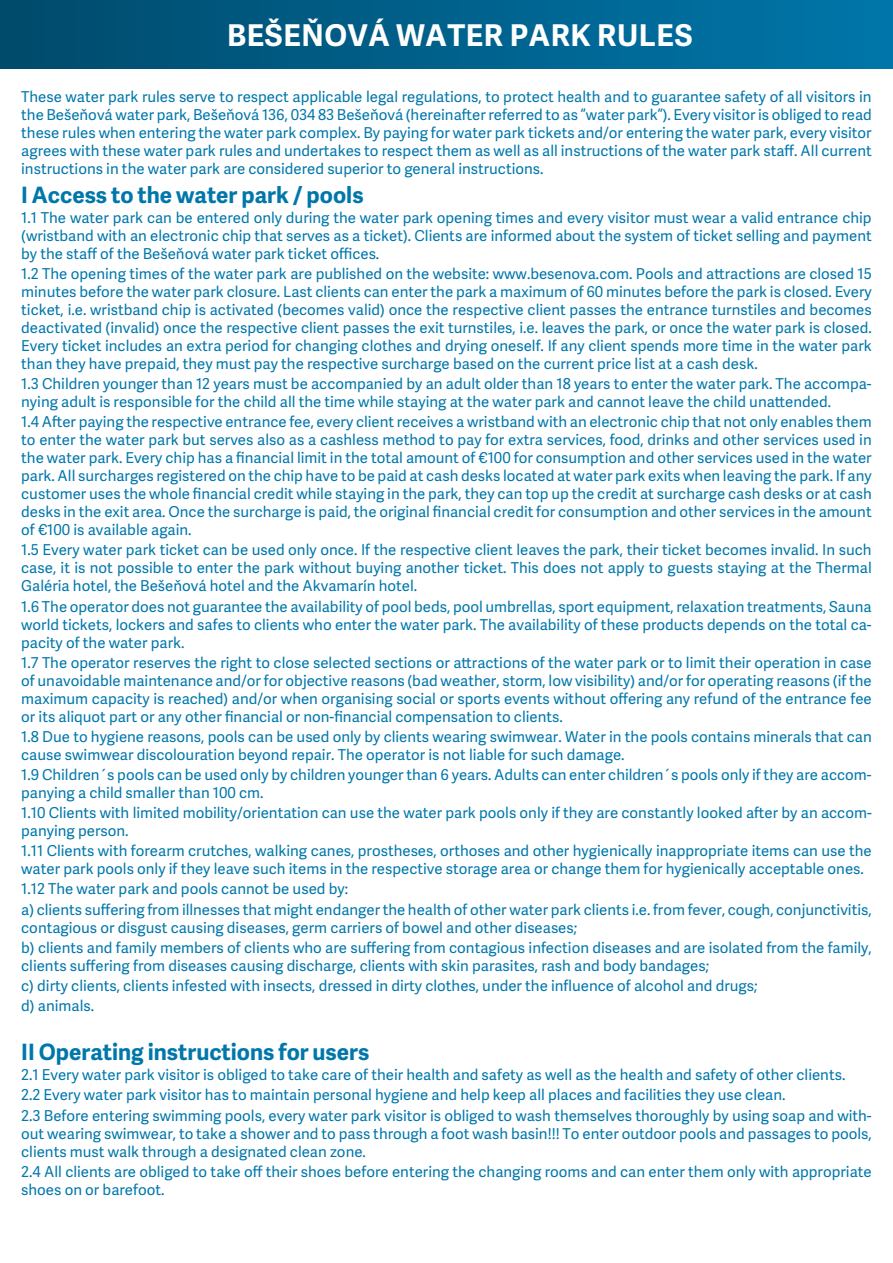
<style>
.page{position:relative;width:893px;height:1263px;background:#fff}
.page>*{position:absolute;margin:0;border:0;box-sizing:border-box;transform-origin:0 0}
.t1{font:700 30px "Adelle Sans";letter-spacing:.02em;color:#fff}
.t2{font:700 22.5px "Adelle Sans";color:#0077ab}
.t3{font:15px/18px "Adelle Sans";color:#0077ab}
</style>
<div class="page">
<div style="left:0;top:0;width:893px;height:68px;background:linear-gradient(to right,#004b6c,#0076aa)"></div>
<h1 class="t1" style="left:227px;top:13px;width:467px">BEŠEŇOVÁ WATER PARK RULES</h1>
<p class="t3" style="left:21px;top:87px;width:852px;text-align:justify">These water park rules serve to respect applicable legal regulations, to protect health and to guarantee safety of all visitors in the Bešeňová water park, Bešeňová 136, 034 83 Bešeňová (hereinafter referred to as “water park“). Every visitor is obliged to read these rules when entering the water park complex. By paying for water park tickets and/or entering the water park, every visitor agrees with these water park rules and undertakes to respect them as well as all instructions of the water park staff. All current instructions in the water park are considered superior to general instructions.</p>
<h2 class="t2" style="left:21px;top:178px;width:344px">I Access to the water park / pools</h2>
<p class="t3" style="left:21px;top:208px;width:852px;text-align:justify">1.1 The water park can be entered only during the water park opening times and every visitor must wear a valid entrance chip (wristband with an electronic chip that serves as a ticket). Clients are informed about the system of ticket selling and payment by the staff of the Bešeňová water park ticket offices.</p>
<p class="t3" style="left:21px;top:264px;width:852px;text-align:justify">1.2 The opening times of the water park are published on the website: www.besenova.com. Pools and attractions are closed 15 minutes before the water park closure. Last clients can enter the park a maximum of 60 minutes before the park is closed. Every ticket, i.e. wristband chip is activated (becomes valid) once the respective client passes the entrance turnstiles and becomes deactivated (invalid) once the respective client passes the exit turnstiles, i.e. leaves the park, or once the water park is closed.<br>Every ticket includes an extra period for changing clothes and drying oneself. If any client spends more time in the water park than they have prepaid, they must pay the respective surcharge based on the current price list at a cash desk.</p>
<p class="t3" style="left:21px;top:374px;width:852px">1.3 Children younger than 12 years must be accompanied by an adult older than 18 years to enter the water park. The accompa&shy;nying adult is responsible for the child all the time while staying at the water park and cannot leave the child unattended.</p>
<p class="t3" style="left:21px;top:412px;width:852px;text-align:justify">1.4 After paying the respective entrance fee, every client receives a wristband with an electronic chip that not only enables them to enter the water park but serves also as a cashless method to pay for extra services, food, drinks and other services used in the water park. Every chip has a financial limit in the total amount of €100 for consumption and other services used in the water park. All surcharges registered on the chip have to be paid at cash desks located at water park exits when leaving the park. If any customer uses the whole financial credit while staying in the park, they can top up the credit at surcharge cash desks or at cash desks in the exit area. Once the surcharge is paid, the original financial credit for consumption and other services in the amount of €100 is available again.</p>
<p class="t3" style="left:21px;top:541px;width:852px;text-align:justify">1.5 Every water park ticket can be used only once. If the respective client leaves the park, their ticket becomes invalid. In such case, it is not possible to enter the park without buying another ticket. This does not apply to guests staying at the Thermal Galéria hotel, the Bešeňová hotel and the Akvamarín hotel.</p>
<p class="t3" style="left:21px;top:597px;width:852px;text-align:justify">1.6 The operator does not guarantee the availability of pool beds, pool umbrellas, sport equipment, relaxation treatments, Sauna world tickets, lockers and safes to clients who enter the water park. The availability of these products depends on the total ca&shy;pacity of the water park.</p>
<p class="t3" style="left:21px;top:653px;width:852px;text-align:justify">1.7 The operator reserves the right to close selected sections or attractions of the water park or to limit their operation in case of unavoidable maintenance and/or for objective reasons (bad weather, storm, low visibility) and/or for operating reasons (if the maximum capacity is reached) and/or when organising social or sports events without offering any refund of the entrance fee or its aliquot part or any other financial or non-financial compensation to clients.</p>
<p class="t3" style="left:21px;top:727px;width:852px">1.8 Due to hygiene reasons, pools can be used only by clients wearing swimwear. Water in the pools contains minerals that can cause swimwear discolouration beyond repair. The operator is not liable for such damage.</p>
<p class="t3" style="left:21px;top:765px;width:852px">1.9 Children´s pools can be used only by children younger than 6 years. Adults can enter children´s pools only if they are accom&shy;panying a child smaller than 100 cm.</p>
<p class="t3" style="left:21px;top:803px;width:852px">1.10 Clients with limited mobility/orientation can use the water park pools only if they are constantly looked after by an accom&shy;panying person.</p>
<p class="t3" style="left:21px;top:841px;width:852px">1.11 Clients with forearm crutches, walking canes, prostheses, orthoses and other hygienically inappropriate items can use the water park pools only if they leave such items in the respective storage area or change them for hygienically acceptable ones.</p>
<p class="t3" style="left:21px;top:878px;width:852px;line-height:20.1px">1.12 The water park and pools cannot be used by:<br>a) clients suffering from illnesses that might endanger the health of other water park clients i.e. from fever, cough, conjunctivitis,</p>
<p class="t3" style="left:21px;top:917px;width:852px;line-height:20.1px">contagious or disgust causing diseases, germ carriers of bowel and other diseases;<br>b) clients and family members of clients who are suffering from contagious infection diseases and are isolated from the family,</p>
<p class="t3" style="left:21px;top:955px;width:738px;line-height:20.1px">clients suffering from diseases causing discharge, clients with skin parasites, rash and body bandages;<br>c) dirty clients, clients infested with insects, dressed in dirty clothes, under the influence of alcohol and drugs; d) animals.</p>
<h2 class="t2" style="left:21px;top:1035px;width:350px">II Operating instructions for users</h2>
<p class="t3" style="left:21px;top:1064px;width:852px;line-height:20.1px">2.1 Every water park visitor is obliged to take care of their health and safety as well as the health and safety of other clients.<br>2.2 Every water park visitor has to maintain personal hygiene and help keep all places and facilities they use clean.<br>2.3 Before entering swimming pools, every water park visitor is obliged to wash themselves thoroughly by using soap and with-</p>
<p class="t3" style="left:21px;top:1124px;width:852px">out wearing swimwear, to take a shower and to pass through a foot wash basin!!! To enter outdoor pools and passages to pools, clients must walk through a designated clean zone.</p>
<p class="t3" style="left:21px;top:1162px;width:852px">2.4 All clients are obliged to take off their shoes before entering the changing rooms and can enter them only with appropriate shoes on or barefoot.</p>
</div>
